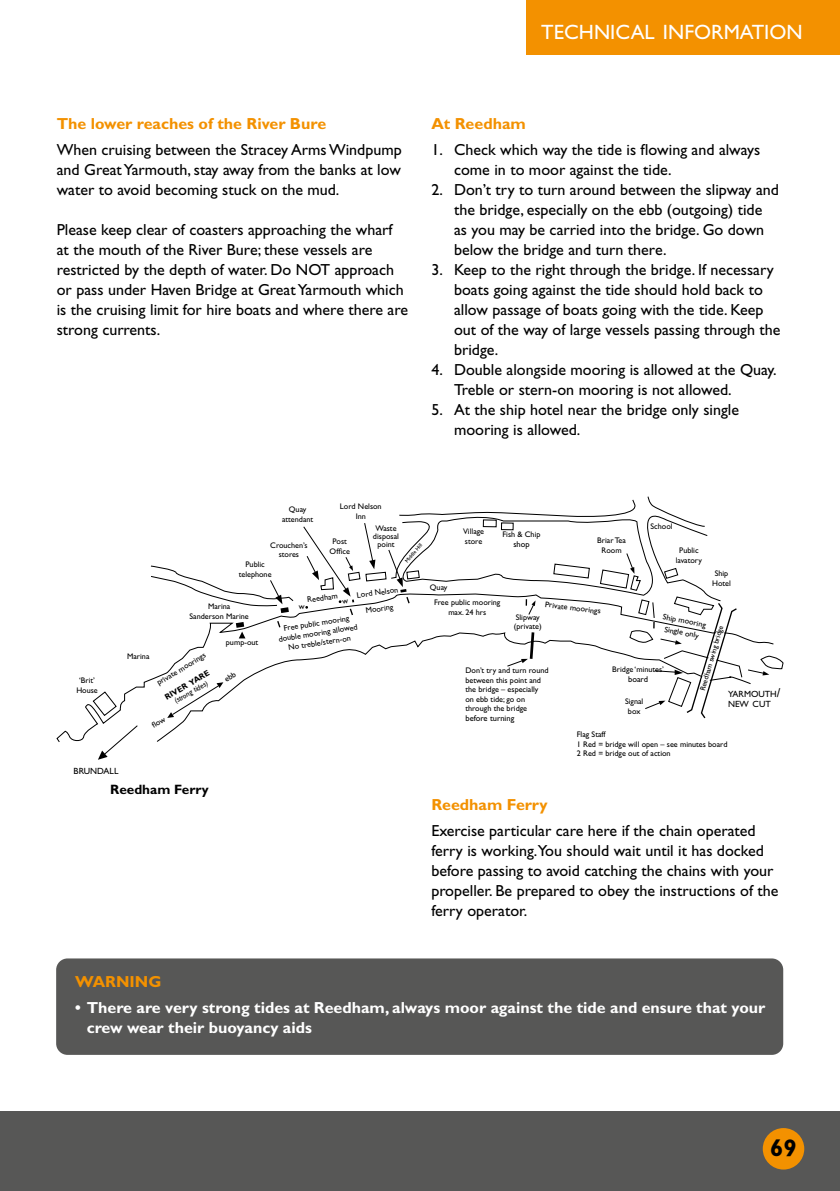
<style>
.page{position:relative;width:840px;height:1191px;background:#fff}
.page>*{position:absolute;margin:0;border:0;box-sizing:border-box;transform-origin:0 0}
.t1{font:700 24px "Gill Sans Std";color:#000}
.t2{font:20.8px "Gill Sans Std";color:#fff}
.t3{font:16px/20px "Gill Sans Std";color:#000}
.t4{font:700 16px/20px "Gill Sans Std";color:#fff}
.t5{font:700 16px "Gill Sans Std";color:#f39100}
.t6{font:700 13.6px "Gill Sans Std";color:#000}
.t7{font:9px/10.8px "Gill Sans Std";color:#000}
.t8{font:8.4px "Gill Sans Std";color:#000}
.t9{font:8.2px/9.8px "Gill Sans Std";color:#000;text-align:center}
.t10{font:700 8.2px "Gill Sans Std";color:#000}
.t11{font:italic 7.8px "Gill Sans Std";color:#000}
.t12{font:7.4px "Gill Sans Std";color:#000}
.t13{font:5.4px "Gill Sans Std";color:#000}
.s1{font-size:12.8px}
</style>
<div class="page">
<div style="left:0;top:1111px;width:839px;height:80px;background:#575756"></div>
<div style="left:762px;top:1128px;width:41px;height:41px;background:#f39100;border-radius:50%"></div>
<div style="left:526px;top:0;width:313px;height:55px;background:#f39100"></div>
<div style="left:56px;top:958px;width:726px;height:96px;background:#575756;border-radius:11px"></div>
<svg style="left:56px;top:612px;width:246px;height:130px"></svg>
<svg style="left:92px;top:690px;width:25px;height:27px"></svg>
<svg style="left:98px;top:724px;width:40px;height:35px"></svg>
<svg style="left:236px;top:622px;width:9px;height:16px"></svg>
<svg style="left:276px;top:619px;width:5px;height:10px"></svg>
<svg style="left:150px;top:565px;width:144px;height:48px"></svg>
<svg style="left:167px;top:671px;width:69px;height:47px"></svg>
<svg style="left:302px;top:496px;width:482px;height:223px"></svg>
<h2 class="t2" style="left:541px;top:20px;width:263px">TECHNICAL INFORMATION</h2>
<p class="t5" style="left:57px;top:115px;width:271px">The lower reaches of the River Bure</p>
<p class="t3" style="left:57px;top:140px;width:346px;text-align:justify">When cruising between the Stracey Arms Windpump and Great Yarmouth, stay away from the banks at low water to avoid becoming stuck on the mud.</p>
<p class="t3" style="left:57px;top:220px;width:353px">Please keep clear of coasters approaching the wharf at the mouth of the River Bure; these vessels are restricted by the depth of water. Do NOT approach or pass under Haven Bridge at Great Yarmouth which is the cruising limit for hire boats and where there are strong currents.</p>
<p class="t5" style="left:431px;top:115px;width:96px">At Reedham</p>
<p class="t3" style="left:454px;top:140px;width:307px;text-indent:-23px">1. Check which way the tide is flowing and always come in to moor against the tide.</p>
<p class="t3" style="left:454px;top:180px;width:326px;text-indent:-23px">2. Don’t try to turn around between the slipway and the bridge, especially on the ebb (outgoing) tide as you may be carried into the bridge. Go down below the bridge and turn there.</p>
<p class="t3" style="left:454px;top:260px;width:328px;text-indent:-23px">3. Keep to the right through the bridge. If necessary boats going against the tide should hold back to allow passage of boats going with the tide. Keep out of the way of large vessels passing through the bridge.</p>
<p class="t3" style="left:454px;top:360px;width:324px;text-indent:-23px">4. Double alongside mooring is allowed at the Quay.<br>Treble or stern-on mooring is not allowed.</p>
<p class="t3" style="left:454px;top:400px;width:286px;text-indent:-23px">5. At the ship hotel near the bridge only single mooring is allowed.</p>
<p class="t9" style="left:76px;top:675px;width:23px">‘Brit’<br>House</p>
<p class="t7" style="left:74px;top:765px;width:46px">BRUNDALL</p>
<p class="t9" style="left:340px;top:501px;width:43px">Lord Nelson<br>Inn</p>
<p class="t9" style="left:373px;top:524px;width:27px;line-height:8.2px">Waste disposal point</p>
<p class="t9" style="left:282px;top:504px;width:33px">Quay attendant</p>
<p class="t9" style="left:650px;top:522px;width:24px">School</p>
<p class="t9" style="left:463px;top:526px;width:23px;text-align:left">Village store</p>
<p class="t9" style="left:502px;top:530px;width:40px">Fish &amp; Chip</p>
<p class="t8" style="left:513px;top:540px;width:18px">shop</p>
<p class="t9" style="left:597px;top:535px;width:30px">Briar Tea<br>Room</p>
<p class="t9" style="left:329px;top:536px;width:22px">Post<br>Office</p>
<p class="t9" style="left:270px;top:540px;width:39px">Crouchen’s stores</p>
<p class="t13" style="left:403px;top:560px;width:25px;rotate:-50deg">Middle Hill</p>
<p class="t9" style="left:675px;top:545px;width:28px">Public lavatory</p>
<p class="t9" style="left:238px;top:559px;width:34px">Public telephone</p>
<p class="t9" style="left:711px;top:568px;width:20px">Ship<br>Hotel</p>
<p class="t9" style="left:429px;top:583px;width:19px">Quay</p>
<p class="t9" style="left:356px;top:590px;width:43px;rotate:-8deg">Lord Nelson</p>
<p class="t9" style="left:306px;top:595px;width:32px;rotate:-7deg">Reedham</p>
<p class="t9" style="left:365px;top:605px;width:29px;rotate:-8deg">Mooring</p>
<p class="t9" style="left:434px;top:598px;width:68px">Free public mooring max. 24 hrs</p>
<p class="t9" style="left:545px;top:599px;width:57px;rotate:7deg">Private moorings</p>
<p class="t9" style="left:513px;top:612px;width:29px;text-align:left">Slipway (private)</p>
<p class="t9" style="left:189px;top:601px;width:61px">Marina<br>Sanderson Marine</p>
<p class="t9" style="left:226px;top:637px;width:34px">pump-out</p>
<p class="t9" style="left:298px;top:602px;width:7px">w</p>
<p class="t9" style="left:663px;top:610px;width:45px;line-height:11.8px;rotate:11deg">Ship mooring<br>Single only</p>
<p class="t9" style="left:276px;top:624px;width:81px;rotate:-9deg">Free public mooring double mooring allowed<br>No treble/stern-on</p>
<p class="t12" style="left:697px;top:689px;width:69px;rotate:-74deg">Reedham swing bridge</p>
<p class="t9" style="left:127px;top:651px;width:24px">Marina</p>
<p class="t9" style="left:155px;top:679px;width:57px;rotate:-31deg">private moorings</p>
<p class="t9" style="left:612px;top:664px;width:53px">Bridge ‘minutes’</p>
<p class="t8" style="left:627px;top:674px;width:21px">board</p>
<p class="t9" style="left:465px;top:666px;width:85px;text-align:left">Don’t try and turn round between this point and the bridge – especially on ebb tide; go on through the bridge</p>
<p class="t8" style="left:465px;top:713px;width:50px">before turning</p>
<p class="t10" style="left:163px;top:693px;width:52px;rotate:-30deg">river yare</p>
<p class="t11" style="left:172px;top:697px;width:39px;rotate:-30deg">(strong tides)</p>
<p class="t7" style="left:727px;top:688px;width:54px">YARMOUTH<span class="s1">/<br></span>NEW CUT</p>
<p class="t9" style="left:624px;top:696px;width:20px">Signal box</p>
<p class="t9" style="left:150px;top:721px;width:16px;rotate:-31deg">flow</p>
<p class="t9" style="left:576px;top:729px;width:152px;text-align:left">Flag Staff<br>1 Red = bridge will open – see minutes board<br>2 Red = bridge out of action</p>
<p class="t6" style="left:110px;top:781px;width:100px">Reedham Ferry</p>
<p class="t5" style="left:431px;top:795px;width:118px">Reedham Ferry</p>
<p class="t3" style="left:431px;top:820px;width:348px">Exercise particular care here if the chain operated ferry is working.You should wait until it has docked before passing to avoid catching the chains with your propeller. Be prepared to obey the instructions of the ferry operator.</p>
<p class="t5" style="left:75px;top:972px;width:88px">WARNING</p>
<p class="t4" style="left:87px;top:997px;width:679px;text-indent:-11px">• There are very strong tides at Reedham, always moor against the tide and ensure that your crew wear their buoyancy aids</p>
<h1 class="t1" style="left:769px;top:1134px;width:28px">69</h1>
</div>
